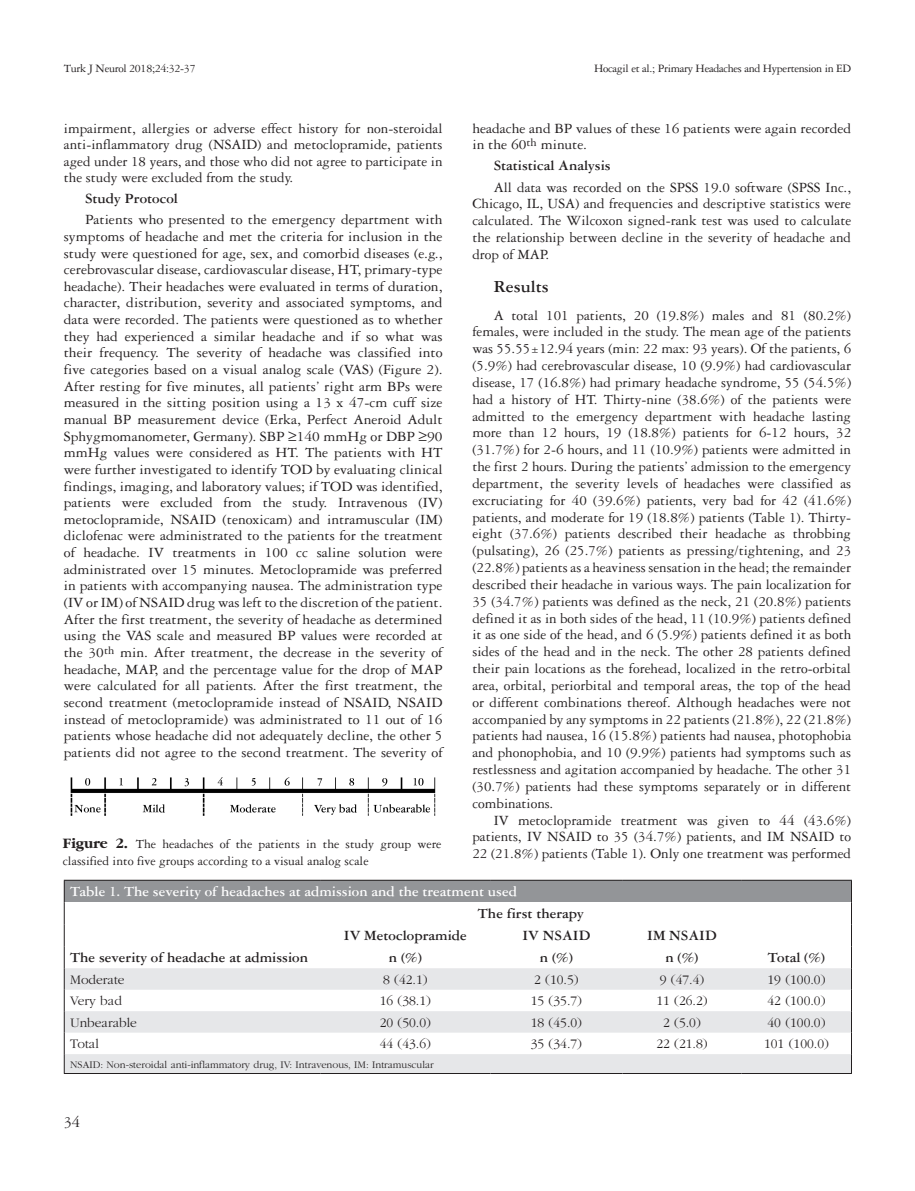
<style>
.page{position:relative;width:915px;height:1191px;background:#fff}
.page>*{position:absolute;margin:0;border:0;box-sizing:border-box;transform-origin:0 0}
.ARA_BASLIK{font:18px "Garamond Three Bold Tr";color:#231f20}
.t1{font:16.5px "Garamond Three Tr";color:#231f20}
.YAZI{font:15px/16.8px "Garamond Three Tr";color:#231f20;text-align:justify}
.TABLO-ARA_BASLIK{font:15px "Garamond Three Bold Tr";color:#231f20}
.TABLO-BASLIK{font:15px "Garamond Three Bold Tr";color:#fff}
.BOLD{font:15px "Garamond Three Bold Tr";color:#231f20}
.TABLO-YAZI{font:13.5px "Garamond Tr";color:#231f20}
.YAZI-2{font:13.5px/16.5px "Garamond Three Tr";color:#231f20}
.t2{font:12px "Garamond Three Tr";letter-spacing:-.025em;color:#231f20}
.TABLO_ALTI{font:10.5px "Garamond Tr";color:#231f20}
.s1{font-family:"Garamond Bold Tr";font-size:15px}
</style>
<div class="page">
<div style="left:64px;top:880px;width:787px;height:22px;background:#939598"></div>
<svg style="left:65px;top:968px;width:785px;height:105px;fill:#e6e7e9"></svg>
<hr style="left:64px;top:880px;width:256px;height:1px;background:#231f20">
<hr style="left:320px;top:880px;width:170px;height:1px;background:#231f20">
<hr style="left:490px;top:880px;width:132px;height:1px;background:#231f20">
<hr style="left:622px;top:880px;width:119px;height:1px;background:#231f20">
<hr style="left:741px;top:880px;width:110px;height:1px;background:#231f20">
<svg style="left:64px;top:880px;width:1px;height:193px"></svg>
<svg style="left:850px;top:880px;width:1px;height:193px"></svg>
<hr style="left:64px;top:1073px;width:256px;height:1px;background:#231f20">
<hr style="left:320px;top:1073px;width:170px;height:1px;background:#231f20">
<hr style="left:490px;top:1073px;width:132px;height:1px;background:#231f20">
<hr style="left:622px;top:1073px;width:119px;height:1px;background:#231f20">
<hr style="left:741px;top:1073px;width:110px;height:1px;background:#231f20">
<img style="left:70px;top:777px;width:366px;height:39px">
<p class="t2" style="left:64px;top:61px;width:133px">Turk J Neurol 2018;24:32-37</p>
<p class="t2" style="left:594px;top:61px;width:258px">Hocagil et al.; Primary Headaches and Hypertension in ED</p>
<p class="YAZI" style="left:64px;top:119px;width:380px">impairment, allergies or adverse effect history for non-steroidal anti-inflammatory drug (NSAID) and metoclopramide, patients aged under 18 years, and those who did not agree to participate in the study were excluded from the study.</p>
<p class="BOLD" style="left:85px;top:190px;width:94px">Study Protocol</p>
<p class="YAZI" style="left:64px;top:211px;width:380px;text-indent:21px">Patients who presented to the emergency department with symptoms of headache and met the criteria for inclusion in the study were questioned for age, sex, and comorbid diseases (e.g., cerebrovascular disease, cardiovascular disease, HT, primary-type headache). Their headaches were evaluated in terms of duration, character, distribution, severity and associated symptoms, and data were recorded. The patients were questioned as to whether they had experienced a similar headache and if so what was their frequency. The severity of headache was classified into five categories based on a visual analog scale (VAS) (Figure 2).<br>After resting for five minutes, all patients’ right arm BPs were measured in the sitting position using a 13 x 47-cm cuff size manual BP measurement device (Erka, Perfect Aneroid Adult Sphygmomanometer, Germany). SBP ≥140 mmHg or DBP ≥90 mmHg values were considered as HT. The patients with HT were further investigated to identify TOD by evaluating clinical findings, imaging, and laboratory values; if TOD was identified, patients were excluded from the study. Intravenous (IV) metoclopramide, NSAID (tenoxicam) and intramuscular (IM) diclofenac were administrated to the patients for the treatment of headache. IV treatments in 100 cc saline solution were administrated over 15 minutes. Metoclopramide was preferred in patients with accompanying nausea. The administration type (IV or IM) of NSAID drug was left to the discretion of the patient.<br>After the first treatment, the severity of headache as determined using the VAS scale and measured BP values were recorded at the 30<sup>th</sup> min. After treatment, the decrease in the severity of headache, MAP, and the percentage value for the drop of MAP were calculated for all patients. After the first treatment, the second treatment (metoclopramide instead of NSAID, NSAID instead of metoclopramide) was administrated to 11 out of 16 patients whose headache did not adequately decline, the other 5 patients did not agree to the second treatment. The severity of</p>
<p class="YAZI-2" style="left:63px;top:835px;width:380px"><span class="s1">Figure 2.</span> The headaches of the patients in the study group were classified into five groups according to a visual analog scale</p>
<p class="YAZI" style="left:472px;top:119px;width:380px">headache and BP values of these 16 patients were again recorded in the 60<sup>th</sup> minute.</p>
<p class="BOLD" style="left:493px;top:157px;width:119px">Statistical Analysis</p>
<p class="YAZI" style="left:472px;top:178px;width:380px;text-indent:21px">All data was recorded on the SPSS 19.0 software (SPSS Inc., Chicago, IL, USA) and frequencies and descriptive statistics were calculated. The Wilcoxon signed-rank test was used to calculate the relationship between decline in the severity of headache and drop of MAP.</p>
<p class="ARA_BASLIK" style="left:493px;top:275px;width:57px">Results</p>
<p class="YAZI" style="left:472px;top:306px;width:380px;text-indent:21px">A total 101 patients, 20 (19.8%) males and 81 (80.2%) females, were included in the study. The mean age of the patients was 55.55±12.94 years (min: 22 max: 93 years). Of the patients, 6 (5.9%) had cerebrovascular disease, 10 (9.9%) had cardiovascular disease, 17 (16.8%) had primary headache syndrome, 55 (54.5%) had a history of HT. Thirty-nine (38.6%) of the patients were admitted to the emergency department with headache lasting more than 12 hours, 19 (18.8%) patients for 6-12 hours, 32 (31.7%) for 2-6 hours, and 11 (10.9%) patients were admitted in the first 2 hours. During the patients’ admission to the emergency department, the severity levels of headaches were classified as excruciating for 40 (39.6%) patients, very bad for 42 (41.6%) patients, and moderate for 19 (18.8%) patients (Table 1). Thirty&shy;eight (37.6%) patients described their headache as throbbing (pulsating), 26 (25.7%) patients as pressing/tightening, and 23 (22.8%) patients as a heaviness sensation in the head; the remainder described their headache in various ways. The pain localization for 35 (34.7%) patients was defined as the neck, 21 (20.8%) patients defined it as in both sides of the head, 11 (10.9%) patients defined it as one side of the head, and 6 (5.9%) patients defined it as both sides of the head and in the neck. The other 28 patients defined their pain locations as the forehead, localized in the retro-orbital area, orbital, periorbital and temporal areas, the top of the head or different combinations thereof. Although headaches were not accompanied by any symptoms in 22 patients (21.8%), 22 (21.8%) patients had nausea, 16 (15.8%) patients had nausea, photophobia and phonophobia, and 10 (9.9%) patients had symptoms such as restlessness and agitation accompanied by headache. The other 31 (30.7%) patients had these symptoms separately or in different combinations.</p>
<p class="YAZI" style="left:472px;top:811px;width:380px;text-indent:21px">IV metoclopramide treatment was given to 44 (43.6%) patients, IV NSAID to 35 (34.7%) patients, and IM NSAID to 22 (21.8%) patients (Table 1). Only one treatment was performed</p>
<p class="TABLO-BASLIK" style="left:70px;top:882px;width:448px">Table 1. The severity of headaches at admission and the treatment used</p>
<p class="TABLO-ARA_BASLIK" style="left:70px;top:948px;width:239px">The severity of headache at admission</p>
<p class="TABLO-ARA_BASLIK" style="left:478px;top:904px;width:107px">The first therapy</p>
<p class="TABLO-ARA_BASLIK" style="left:344px;top:926px;width:124px">IV Metoclopramide</p>
<p class="TABLO-ARA_BASLIK" style="left:522px;top:926px;width:69px">IV NSAID</p>
<p class="TABLO-ARA_BASLIK" style="left:647px;top:926px;width:71px">IM NSAID</p>
<p class="TABLO-ARA_BASLIK" style="left:389px;top:948px;width:34px">n (%)</p>
<p class="TABLO-ARA_BASLIK" style="left:540px;top:948px;width:34px">n (%)</p>
<p class="TABLO-ARA_BASLIK" style="left:665px;top:948px;width:34px">n (%)</p>
<p class="TABLO-ARA_BASLIK" style="left:767px;top:948px;width:59px">Total (%)</p>
<p class="TABLO-YAZI" style="left:70px;top:971px;width:56px">Moderate</p>
<p class="TABLO-YAZI" style="left:383px;top:971px;width:46px">8 (42.1)</p>
<p class="TABLO-YAZI" style="left:534px;top:971px;width:46px">2 (10.5)</p>
<p class="TABLO-YAZI" style="left:659px;top:971px;width:46px">9 (47.4)</p>
<p class="TABLO-YAZI" style="left:767px;top:971px;width:60px">19 (100.0)</p>
<p class="TABLO-YAZI" style="left:70px;top:992px;width:53px">Very bad</p>
<p class="TABLO-YAZI" style="left:379px;top:992px;width:53px">16 (38.1)</p>
<p class="TABLO-YAZI" style="left:530px;top:992px;width:53px">15 (35.7)</p>
<p class="TABLO-YAZI" style="left:656px;top:992px;width:53px">11 (26.2)</p>
<p class="TABLO-YAZI" style="left:767px;top:992px;width:60px">42 (100.0)</p>
<p class="TABLO-YAZI" style="left:70px;top:1014px;width:68px">Unbearable</p>
<p class="TABLO-YAZI" style="left:379px;top:1014px;width:53px">20 (50.0)</p>
<p class="TABLO-YAZI" style="left:530px;top:1014px;width:53px">18 (45.0)</p>
<p class="TABLO-YAZI" style="left:663px;top:1014px;width:39px">2 (5.0)</p>
<p class="TABLO-YAZI" style="left:767px;top:1014px;width:60px">40 (100.0)</p>
<p class="TABLO-YAZI" style="left:70px;top:1035px;width:30px">Total</p>
<p class="TABLO-YAZI" style="left:379px;top:1035px;width:53px">44 (43.6)</p>
<p class="TABLO-YAZI" style="left:530px;top:1035px;width:53px">35 (34.7)</p>
<p class="TABLO-YAZI" style="left:656px;top:1035px;width:53px">22 (21.8)</p>
<p class="TABLO-YAZI" style="left:763px;top:1035px;width:66px">101 (100.0)</p>
<p class="TABLO_ALTI" style="left:70px;top:1057px;width:365px">NSAID: Non-steroidal anti-inflammatory drug, IV: Intravenous, IM: Intramuscular</p>
<p class="t1" style="left:64px;top:1112px;width:18px">34</p>
</div>
